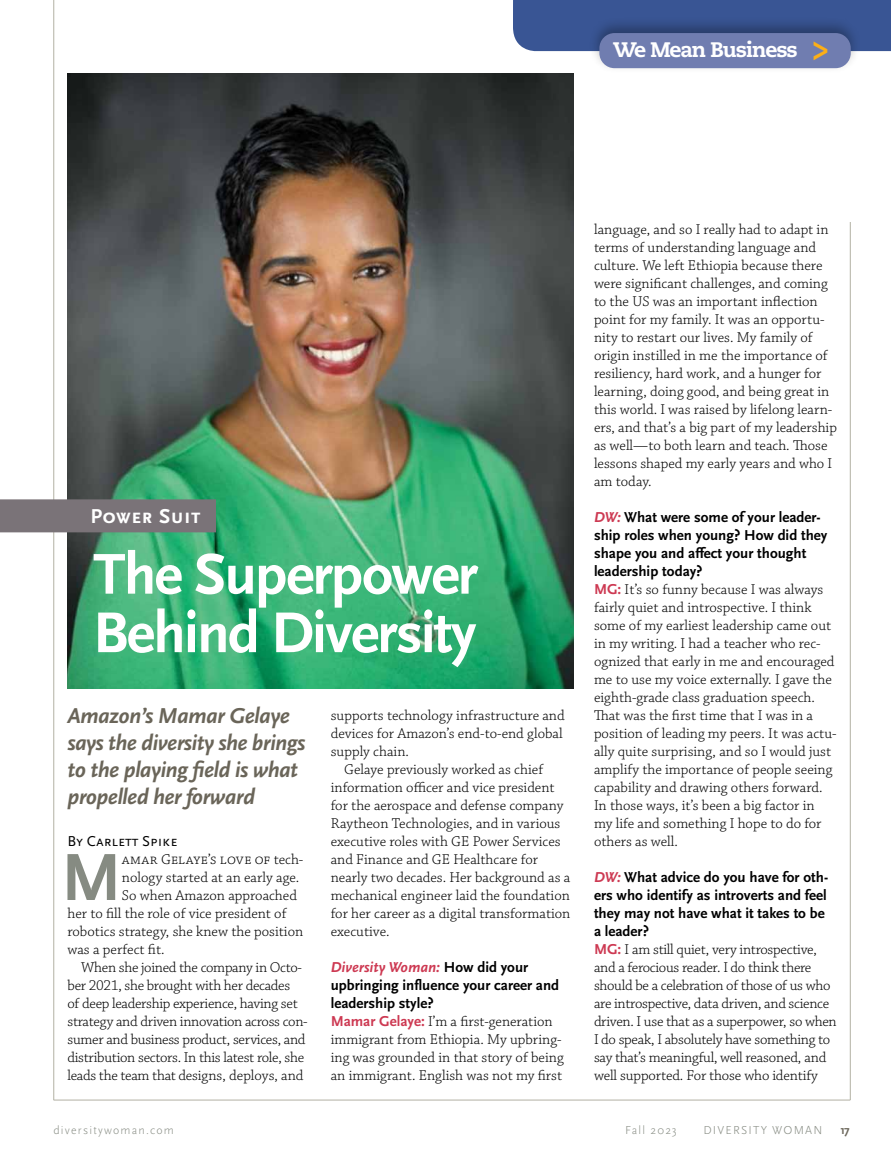
<style>
.page{position:relative;width:891px;height:1161px;background:#fff}
.page>*{position:absolute;margin:0;border:0;box-sizing:border-box;transform-origin:0 0}
.t1{font:700 69.6px "Scala Sans Pro";color:#868b82}
.t2{font:700 60px/58.5px "Scala Sans Pro";letter-spacing:-.03em;color:#fff}
.t3{font:italic 700 22.5px/27px "Scala Sans Pro";letter-spacing:-.025em;color:#6a6559}
.t4{font:800 21px "Caecilia LT Pro 85";letter-spacing:-.05em;color:#fff}
.t5{font:700 21px "Scala Sans Pro";letter-spacing:.025em;color:#fff}
.t6{font:300 15px/18px "Chaparral Pro";color:#000}
.t7{font:300 15px/18px "Chaparral Pro";letter-spacing:-.02em;color:#000}
.t8{font:700 15px/18px "Scala Sans Pro";color:#000}
.t9{font:300 15px "Chaparral Pro";letter-spacing:.02em;color:#000}
.t10{font:15px "Scala Sans Pro";color:#000}
.t11{font:300 12px "Scala Sans Pro";letter-spacing:.1em;color:#868b82}
.t12{font:700 12px "Scala Sans Pro";color:#6a6559}
.s1{font-size:36px;color:#fcaf17}
.s2{font-style:italic;color:#cd3952}
.s3{font-family:"Scala Sans Pro";font-weight:700;color:#cd3952}
</style>
<div class="page">
<div style="left:513px;top:0;width:378px;height:51px;background:#395594"></div>
<div style="left:589px;top:17px;width:272px;height:56px;background:#000;opacity:.3"></div>
<div style="left:599px;top:33px;width:252px;height:35px;background:#707db0;border-radius:15px"></div>
<hr style="left:54px;top:1100px;width:796px;height:1px;background:#b2b1a3">
<hr style="left:54px;top:0;width:1px;height:1100px;background:#b2b1a3">
<hr style="left:850px;top:222px;width:1px;height:878px;background:#b2b1a3">
<img style="left:68px;top:74px;width:506px;height:614px">
<div style="left:0;top:499px;width:216px;height:33px;background:#7a7378"></div>
<h3 class="t4" style="left:613px;top:35px;width:217px">We Mean Business <span class="s1">&gt;</span></h3>
<h3 class="t5" style="left:91px;top:504px;width:112px">Power Suit</h3>
<h2 class="t2" style="left:93px;top:545px;width:387px">The Superpower<br>Behind Diversity</h2>
<h3 class="t3" style="left:68px;top:703px;width:239px">Amazon’s Mamar Gelaye says the diversity she brings to the playing field is what propelled her forward</h3>
<p class="t6" style="left:331px;top:707px;width:235px">supports technology infrastructure and devices for Amazon’s end-to-end global supply chain.</p>
<p class="t6" style="left:331px;top:761px;width:241px;text-indent:14px">Gelaye previously worked as chief information officer and vice president for the aerospace and defense company Raytheon Technologies, and in various executive roles with GE Power Services and Finance and GE Healthcare for nearly two decades. Her background as a mechanical engineer laid the foundation for her career as a digital transformation executive.</p>
<p class="t8" style="left:331px;top:958px;width:230px"><span class="s2">Diversity Woman:</span> How did your upbringing influence your career and leadership style?</p>
<p class="t6" style="left:331px;top:1013px;width:234px"><span class="s3">Mamar Gelaye:</span> I’m a first-generation immigrant from Ethiopia. My upbring&shy;ing was grounded in that story of being an immigrant. English was not my first</p>
<p class="t10" style="left:68px;top:833px;width:112px">By Carlett Spike</p>
<h1 class="t1" style="left:61px;top:837px;width:63px">M</h1>
<p class="t9" style="left:122px;top:851px;width:183px">amar Gelaye’s love of tech-</p>
<p class="t6" style="left:122px;top:869px;width:179px">nology started at an early age.</p>
<p class="t6" style="left:122px;top:887px;width:177px">So when Amazon approached</p>
<p class="t6" style="left:68px;top:905px;width:221px">her to fill the role of vice president of</p>
<p class="t6" style="left:68px;top:923px;width:237px">robotics strategy, she knew the position</p>
<p class="t6" style="left:68px;top:941px;width:99px">was a perfect fit.</p>
<p class="t6" style="left:81px;top:959px;width:222px">When she joined the company in Octo-</p>
<p class="t7" style="left:68px;top:977px;width:224px">ber 2021, she brought with her decades</p>
<p class="t6" style="left:68px;top:995px;width:232px">of deep leadership experience, having set</p>
<p class="t6" style="left:68px;top:1013px;width:242px">strategy and driven innovation across con-</p>
<p class="t7" style="left:68px;top:1031px;width:240px">sumer and business product, services, and</p>
<p class="t6" style="left:68px;top:1049px;width:238px">distribution sectors. In this latest role, she</p>
<p class="t6" style="left:68px;top:1067px;width:238px">leads the team that designs, deploys, and</p>
<p class="t6" style="left:594px;top:221px;width:245px">language, and so I really had to adapt in terms of understanding language and culture. We left Ethiopia because there were significant challenges, and coming to the US was an important inflection point for my family. It was an opportu&shy;nity to restart our lives. My family of origin instilled in me the importance of resiliency, hard work, and a hunger for learning, doing good, and being great in this world. I was raised by lifelong learn&shy;ers, and that’s a big part of my leadership as well—to both learn and teach. Those lessons shaped my early years and who I am today.</p>
<p class="t8" style="left:594px;top:508px;width:235px"><span class="s2">DW:</span> What were some of your leader&shy;ship roles when young? How did they shape you and affect your thought leadership today?</p>
<p class="t6" style="left:594px;top:581px;width:244px"><span class="s3">MG:</span> It’s so funny because I was always fairly quiet and introspective. I think some of my earliest leadership came out in my writing. I had a teacher who rec&shy;ognized that early in me and encouraged me to use my voice externally. I gave the eighth-grade class graduation speech.<br>That was the first time that I was in a position of leading my peers. It was actu&shy;ally quite surprising, and so I would just amplify the importance of people seeing capability and drawing others forward.<br>In those ways, it’s been a big factor in my life and something I hope to do for others as well.</p>
<p class="t8" style="left:594px;top:868px;width:236px"><span class="s2">DW:</span> What advice do you have for oth&shy;ers who identify as introverts and feel they may not have what it takes to be a leader?</p>
<p class="t7" style="left:594px;top:941px;width:244px"><span class="s3">MG:</span> I am still quiet, very introspective, and a ferocious reader. I do think there should be a celebration of those of us who are introspective, data driven, and science driven. I use that as a superpower, so when I do speak, I absolutely have something to say that’s meaningful, well reasoned, and well supported. For those who identify</p>
<p class="t11" style="left:53px;top:1123px;width:122px">diversitywoman.com</p>
<p class="t11" style="left:625px;top:1123px;width:53px">Fall 2023</p>
<p class="t11" style="left:703px;top:1123px;width:121px">DIVERSITY WOMAN</p>
<p class="t12" style="left:840px;top:1123px;width:11px">17</p>
</div>
